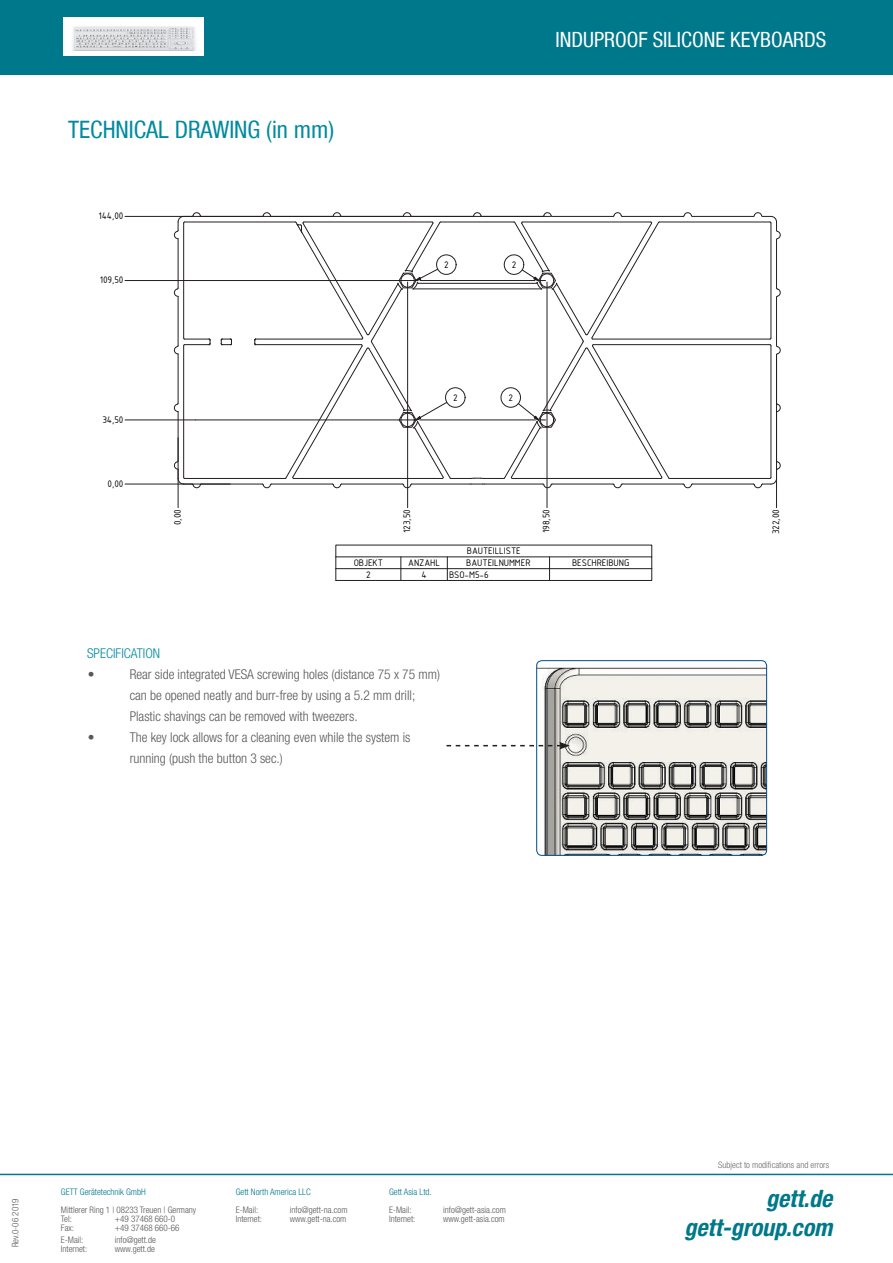
<style>
.page{position:relative;width:893px;height:1263px;background:#fff}
.page>*{position:absolute;margin:0;border:0;box-sizing:border-box;transform-origin:0 0}
.t1{font:condensed 24px "Helvetica Neue LT Com";color:#008a9e}
.t2{font:italic 700 condensed 24px/28.8px "Helvetica Neue LT Pro";color:#00788b;text-align:right}
.t3{font:condensed 21px "Helvetica Neue LT Com";color:#fff}
.t4{font:300 condensed 13.5px/21px "Helvetica Neue LT Com";color:#57585a}
.t5{font:300 condensed 13.5px "Helvetica Neue LT Com";color:#008a9e}
.t6{font:10.35px "ISOCPEUR";letter-spacing:-.01em;color:#040503}
.t7{font:300 condensed 9px/9px "Helvetica Neue LT Com";color:#57585a}
.t8{font:300 condensed 9px "Helvetica Neue LT Com";color:#00788b}
.t9{font:300 condensed 9px "Helvetica Neue LT Com";color:#6c6d70}
</style>
<div class="page">
<div style="left:0;top:0;width:893px;height:75px;background:#00788b"></div>
<img style="left:64px;top:18px;width:140px;height:38px">
<hr style="left:0;top:1174px;width:893px;height:1px;background:#00788b">
<img style="left:536px;top:660px;width:231px;height:195px">
<div style="left:536px;top:660px;width:231px;height:195px;border:1px solid #004a8d;border-radius:5px"></div>
<svg style="left:446px;top:742px;width:124px;height:7px"></svg>
<svg style="left:124px;top:212px;width:657px;height:369px"></svg>
<hr style="left:178px;top:438px;width:1px;height:70px;background:#231f20">
<hr style="left:407px;top:282px;width:1px;height:226px;background:#231f20">
<hr style="left:547px;top:282px;width:1px;height:226px;background:#231f20">
<hr style="left:776px;top:356px;width:1px;height:152px;background:#231f20">
<hr style="left:125px;top:484px;width:105px;height:1px;background:#231f20">
<hr style="left:125px;top:420px;width:71px;height:1px;background:#231f20">
<hr style="left:125px;top:280px;width:71px;height:1px;background:#231f20">
<hr style="left:125px;top:216px;width:425px;height:1px;background:#231f20">
<hr style="left:196px;top:420px;width:220px;height:1px;background:#231f20">
<svg style="left:285px;top:212px;width:385px;height:276px"></svg>
<hr style="left:420px;top:280px;width:115px;height:1px;background:#231f20">
<hr style="left:196px;top:280px;width:220px;height:1px;background:#231f20">
<h1 class="t1" style="left:68px;top:116px;width:268px">TECHNICAL DRAWING (in mm)</h1>
<p class="t6" style="left:98px;top:209px;width:27px">144,00</p>
<p class="t6" style="left:100px;top:273px;width:25px">109,50</p>
<p class="t6" style="left:102px;top:412px;width:23px">34,50</p>
<p class="t6" style="left:108px;top:477px;width:18px">0,00</p>
<h2 class="t3" style="left:555px;top:27px;width:272px">INDUPROOF SILICONE KEYBOARDS</h2>
<p class="t6" style="left:444px;top:258px;width:6px">2</p>
<p class="t6" style="left:512px;top:258px;width:6px">2</p>
<p class="t6" style="left:453px;top:391px;width:6px">2</p>
<p class="t6" style="left:508px;top:391px;width:6px">2</p>
<p class="t6" style="left:171px;top:525px;width:18px;rotate:-90deg">0,00</p>
<p class="t6" style="left:400px;top:533px;width:25px;rotate:-90deg">123,50</p>
<p class="t6" style="left:540px;top:533px;width:25px;rotate:-90deg">198,50</p>
<p class="t6" style="left:769px;top:534px;width:27px;rotate:-90deg">322,00</p>
<p class="t6" style="left:467px;top:544px;width:56px">BAUTEILLISTE</p>
<p class="t6" style="left:354px;top:556px;width:31px">OBJEKT</p>
<p class="t6" style="left:408px;top:556px;width:33px">ANZAHL</p>
<p class="t6" style="left:466px;top:556px;width:66px">BAUTEILNUMMER</p>
<p class="t6" style="left:572px;top:556px;width:59px">BESCHREIBUNG</p>
<p class="t6" style="left:366px;top:568px;width:6px">2</p>
<p class="t6" style="left:421px;top:568px;width:7px">4</p>
<p class="t6" style="left:449px;top:568px;width:41px">BSO-M5-6</p>
<h3 class="t5" style="left:87px;top:646px;width:74px">SPECIFICATION</h3>
<h3 class="t4" style="left:88px;top:664px;width:8px">•</h3>
<h3 class="t4" style="left:130px;top:664px;width:312px">Rear side integrated VESA screwing holes (distance 75 x 75 mm) can be opened neatly and burr-free by using a 5.2 mm drill;<br>Plastic shavings can be removed with tweezers.</h3>
<h3 class="t4" style="left:88px;top:727px;width:8px">•</h3>
<h3 class="t4" style="left:130px;top:727px;width:282px">The key lock allows for a cleaning even while the system is running (push the button 3 sec.)</h3>
<p class="t7" style="left:11px;top:1247px;width:50px;rotate:-90deg">Rev.0-06 2019</p>
<p class="t8" style="left:61px;top:1186px;width:86px">GETT Gerätetechnik GmbH</p>
<p class="t7" style="left:61px;top:1205px;width:137px">Mittlerer Ring 1 | 08233 Treuen | Germany<br>Tel:</p>
<p class="t7" style="left:115px;top:1214px;width:62px">+49 37468 660-0</p>
<p class="t7" style="left:61px;top:1223px;width:15px">Fax:</p>
<p class="t7" style="left:115px;top:1223px;width:66px">+49 37468 660-66</p>
<p class="t7" style="left:61px;top:1235px;width:24px">E-Mail:</p>
<p class="t7" style="left:115px;top:1235px;width:43px">info@gett.de</p>
<p class="t7" style="left:61px;top:1244px;width:28px">Internet:</p>
<p class="t7" style="left:115px;top:1244px;width:41px">www.gett.de</p>
<p class="t8" style="left:236px;top:1186px;width:76px">Gett North America LLC</p>
<p class="t7" style="left:236px;top:1205px;width:24px">E-Mail:</p>
<p class="t7" style="left:290px;top:1205px;width:59px">info@gett-na.com</p>
<p class="t7" style="left:236px;top:1214px;width:28px">Internet:</p>
<p class="t7" style="left:290px;top:1214px;width:58px">www.gett-na.com</p>
<p class="t8" style="left:389px;top:1186px;width:44px">Gett Asia Ltd.</p>
<p class="t7" style="left:389px;top:1205px;width:24px">E-Mail:</p>
<p class="t7" style="left:443px;top:1205px;width:64px">info@gett-asia.com</p>
<p class="t7" style="left:389px;top:1214px;width:28px">Internet:</p>
<p class="t7" style="left:443px;top:1214px;width:63px">www.gett-asia.com</p>
<p class="t9" style="left:718px;top:1160px;width:112px">Subject to modifications and errors</p>
<h1 class="t2" style="left:684px;top:1184px;width:149px">gett.de gett-group.com</h1>
</div>
